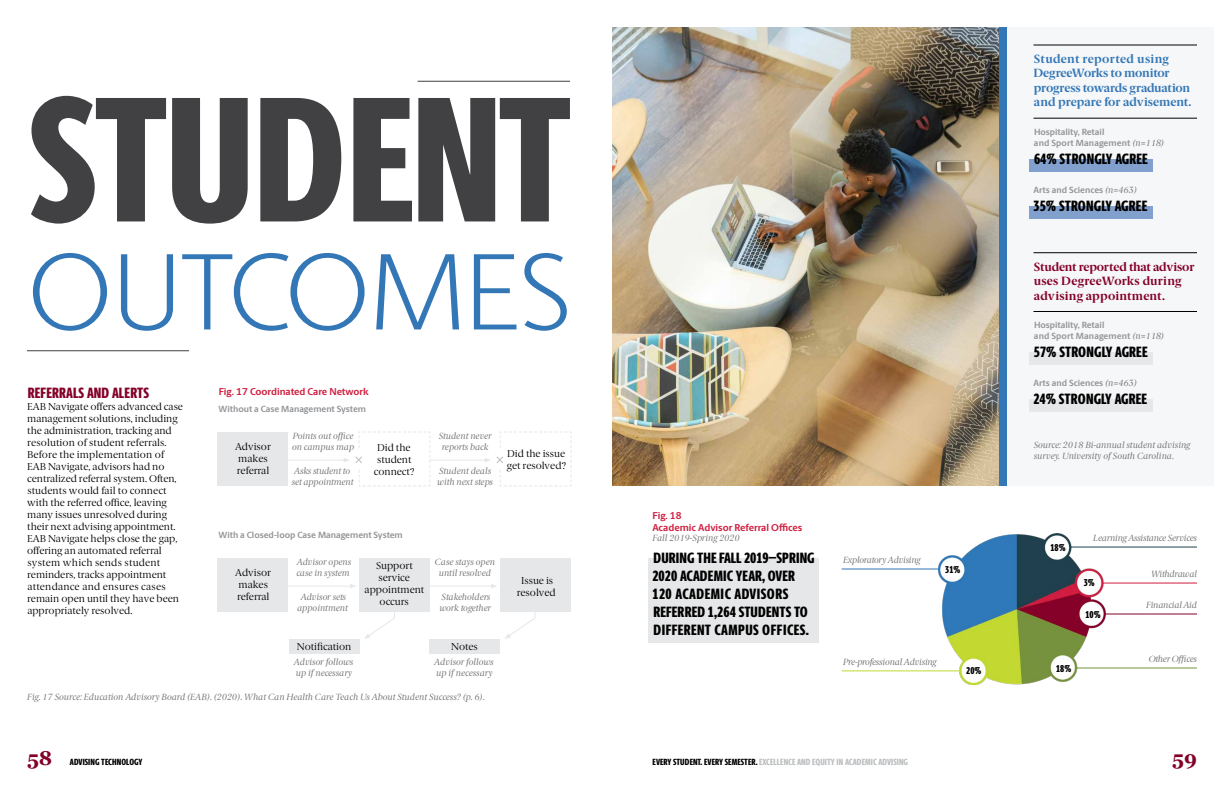
<style>
.page{position:relative;width:1224px;height:792px;background:#fff}
.page>*{position:absolute;margin:0;border:0;box-sizing:border-box;transform-origin:0 0}
.t1{font:800 179px "Berlingske Sans X Cn";letter-spacing:-.01em;color:#414042}
.t2{font:300 109px "Berlingske Sans";letter-spacing:-.005em;color:#3377b6}
.t3{font:700 20px "Georgia";color:#840029}
.t4{font:800 15px/18px "Berlingske Sans X Cn";letter-spacing:.01em;color:#000}
.t5{font:800 15px "Berlingske Sans X Cn";letter-spacing:.01em;color:#840029}
.t6{font:700 12px/14.4px "Berlingske Serif";color:#3377b6}
.t7{font:700 12px/14.4px "Berlingske Serif";letter-spacing:.01em;color:#840029}
.t8{font:10px/12px "Berlingske Serif";color:#000}
.t9{font:700 10px/12px "Berlingske Sans";letter-spacing:-.005em;color:#cf1d3f}
.t10{font:800 10px "Berlingske Sans X Cn";color:#000}
.t11{font:italic 9px/10.8px "Berlingske Serif";letter-spacing:-.01em;color:#6d6e71}
.t12{font:700 9px/10.8px "Berlingske Sans";color:#939598}
.t13{font:800 9px "Berlingske Sans X Cn";letter-spacing:.005em;color:#bcbec0}
.t14{font:800 9px "Berlingske Sans X Cn";letter-spacing:.005em;color:#000}
.t15{font:italic 9px "Berlingske Serif";letter-spacing:-.04em;color:#6d6e71}
.s1{font-family:"Berlingske Serif";font-weight:400;font-style:italic;color:#6d6e71}
.s2{color:#000}
</style>
<div class="page">
<div style="left:963px;top:27px;width:261px;height:459px;background:#f6f7f8"></div>
<hr style="left:842px;top:569px;width:111px;height:1px;background:#3377b6">
<hr style="left:842px;top:671px;width:132px;height:1px;background:#c1d831">
<hr style="left:1058px;top:547px;width:139px;height:1px;background:#1f414d">
<hr style="left:1084px;top:583px;width:113px;height:1px;background:#cf1d3f">
<hr style="left:1086px;top:614px;width:111px;height:1px;background:#840029">
<hr style="left:1063px;top:668px;width:134px;height:1px;background:#75923c">
<img style="left:938px;top:533px;width:168px;height:151px">
<div style="left:218px;top:432px;width:70px;height:54px;background:#e6e7e8"></div>
<div style="left:218px;top:558px;width:70px;height:54px;background:#e6e7e8"></div>
<div style="left:359px;top:558px;width:71px;height:54px;background:#e6e7e8"></div>
<div style="left:289px;top:639px;width:71px;height:15px;background:#e6e7e8"></div>
<div style="left:429px;top:639px;width:71px;height:15px;background:#e6e7e8"></div>
<div style="left:500px;top:558px;width:71px;height:54px;background:#e6e7e8"></div>
<hr style="left:27px;top:350px;width:162px;height:1px;background:#414042">
<hr style="left:418px;top:81px;width:152px;height:1px;background:#414042">
<hr style="left:286px;top:460px;width:59px;height:1px;background:#e6e7e8">
<hr style="left:286px;top:586px;width:66px;height:1px;background:#e6e7e8">
<svg style="left:350px;top:584px;width:6px;height:4px"></svg>
<hr style="left:430px;top:460px;width:56px;height:1px;background:#e6e7e8">
<svg style="left:485px;top:458px;width:5px;height:4px"></svg>
<hr style="left:430px;top:586px;width:63px;height:1px;background:#e6e7e8">
<svg style="left:491px;top:584px;width:6px;height:4px"></svg>
<svg style="left:344px;top:431px;width:87px;height:56px"></svg>
<svg style="left:497px;top:431px;width:75px;height:56px"></svg>
<svg style="left:364px;top:612px;width:31px;height:27px"></svg>
<svg style="left:505px;top:612px;width:31px;height:27px"></svg>
<img style="left:612px;top:27px;width:387px;height:459px">
<div style="left:999px;top:27px;width:7px;height:459px;background:#3377b6"></div>
<hr style="left:1034px;top:118px;width:163px;height:1px;background:#000">
<hr style="left:1034px;top:45px;width:163px;height:1px;background:#000">
<div style="left:1029px;top:159px;width:123px;height:13px;background:#81a0ce"></div>
<div style="left:1029px;top:206px;width:124px;height:13px;background:#81a0ce"></div>
<hr style="left:1034px;top:311px;width:163px;height:1px;background:#000">
<hr style="left:1034px;top:252px;width:163px;height:1px;background:#000">
<div style="left:1029px;top:353px;width:123px;height:12px;background:#e6e7e8"></div>
<div style="left:1029px;top:399px;width:124px;height:13px;background:#e6e7e8"></div>
<div style="left:648px;top:558px;width:170px;height:84px;background:#e6e7e8"></div>
<h1 class="t1" style="left:29px;top:26px;width:544px">STUDENT</h1>
<h2 class="t2" style="left:28px;top:218px;width:545px">OUTCOMES</h2>
<h3 class="t5" style="left:28px;top:382px;width:123px">REFERRALS AND ALERTS</h3>
<p class="t8" style="left:27px;top:401px;width:158px">EAB Navigate offers advanced case management solutions, including the administration, tracking and resolution of student referrals.<br>Before the implementation of<br>EAB Navigate, advisors had no centralized referral system. Often, students would fail to connect with the referred office, leaving many issues unresolved during their next advising appointment.<br>EAB Navigate helps close the gap, offering an automated referral system which sends student reminders, tracks appointment attendance and ensures cases remain open until they have been appropriately resolved.</p>
<p class="t9" style="left:219px;top:385px;width:152px">Fig. 17 Coordinated Care Network</p>
<p class="t12" style="left:219px;top:403px;width:149px">Without a Case Management System</p>
<p class="t8" style="left:235px;top:441px;width:37px">Advisor makes referral</p>
<p class="t11" style="left:292px;top:430px;width:64px">Points out office on campus map</p>
<p class="t11" style="left:292px;top:466px;width:63px">Asks student to set appointment</p>
<p class="t8" style="left:374px;top:441px;width:42px;text-align:center">Did the student connect?</p>
<p class="t11" style="left:439px;top:430px;width:55px;text-align:center">Student never reports back</p>
<p class="t11" style="left:437px;top:466px;width:58px">Student deals with next steps</p>
<p class="t12" style="left:219px;top:529px;width:186px">With a Closed-loop Case Management System</p>
<p class="t8" style="left:235px;top:566px;width:37px">Advisor makes referral</p>
<p class="t11" style="left:296px;top:556px;width:56px">Advisor opens case in system</p>
<p class="t11" style="left:297px;top:592px;width:52px;text-align:center">Advisor sets appointment</p>
<p class="t8" style="left:365px;top:560px;width:61px;text-align:center">Support service appointment occurs</p>
<p class="t11" style="left:435px;top:556px;width:62px;text-align:center">Case stays open until resolved</p>
<p class="t11" style="left:440px;top:592px;width:53px">Stakeholders work together</p>
<p class="t8" style="left:297px;top:641px;width:56px">Notification</p>
<p class="t11" style="left:294px;top:656px;width:61px">Advisor follows up if necessary</p>
<p class="t8" style="left:451px;top:641px;width:28px">Notes</p>
<p class="t11" style="left:434px;top:656px;width:61px">Advisor follows up if necessary</p>
<p class="t11" style="left:27px;top:691px;width:459px">Fig. 17 Source: Education Advisory Board (EAB). (2020). What Can Health Care Teach Us About Student Success? (p. 6).</p>
<p class="t8" style="left:507px;top:447px;width:61px">Did the issue get resolved?</p>
<p class="t8" style="left:517px;top:574px;width:40px;text-align:center">Issue is resolved</p>
<p class="t9" style="left:652px;top:509px;width:151px">Fig. 18<br>Academic Advisor Referral Offices</p>
<p class="t11" style="left:652px;top:533px;width:89px">Fall 2019-Spring 2020</p>
<h3 class="t4" style="left:652px;top:548px;width:164px">DURING THE FALL 2019–SPRING<br>2020 ACADEMIC YEAR, OVER<br>120 ACADEMIC ADVISORS<br>REFERRED 1,264 STUDENTS TO<br>DIFFERENT CAMPUS OFFICES.</h3>
<p class="t11" style="left:843px;top:554px;width:79px">Exploratory Advising</p>
<p class="t10" style="left:945px;top:562px;width:17px">31%</p>
<p class="t11" style="left:843px;top:656px;width:95px">Pre-professional Advising</p>
<p class="t10" style="left:966px;top:664px;width:17px">20%</p>
<p class="t6" style="left:1034px;top:51px;width:159px">Student reported using<br>DegreeWorks to monitor progress towards graduation and prepare for advisement.</p>
<p class="t12" style="left:1034px;top:126px;width:132px">Hospitality, Retail<br>and Sport Management <span class="s1">(n=118)</span></p>
<h3 class="t4" style="left:1034px;top:149px;width:115px">64% STRONGLY AGREE</h3>
<p class="t12" style="left:1034px;top:184px;width:105px">Arts and Sciences <span class="s1">(n=463)</span></p>
<h3 class="t4" style="left:1033px;top:196px;width:115px">35% STRONGLY AGREE</h3>
<p class="t7" style="left:1034px;top:259px;width:162px">Student reported that advisor uses DegreeWorks during advising appointment.</p>
<p class="t12" style="left:1034px;top:320px;width:132px">Hospitality, Retail<br>and Sport Management <span class="s1">(n=118)</span></p>
<h3 class="t4" style="left:1034px;top:343px;width:115px">57% STRONGLY AGREE</h3>
<p class="t12" style="left:1034px;top:377px;width:105px">Arts and Sciences <span class="s1">(n=463)</span></p>
<h3 class="t4" style="left:1033px;top:390px;width:115px">24% STRONGLY AGREE</h3>
<p class="t11" style="left:1034px;top:439px;width:158px">Source: 2018 Bi-annual student advising survey. University of South Carolina.</p>
<p class="t10" style="left:1050px;top:540px;width:17px">18%</p>
<p class="t11" style="left:1093px;top:532px;width:105px">Learning Assistance Services</p>
<p class="t10" style="left:1084px;top:575px;width:13px">3%</p>
<p class="t11" style="left:1151px;top:569px;width:47px">Withdrawal</p>
<p class="t10" style="left:1085px;top:607px;width:17px">10%</p>
<p class="t11" style="left:1146px;top:599px;width:52px">Financial Aid</p>
<p class="t10" style="left:1056px;top:661px;width:17px">18%</p>
<p class="t15" style="left:1149px;top:653px;width:50px">Other Offices</p>
<h3 class="t3" style="left:27px;top:745px;width:27px">58</h3>
<p class="t13" style="left:653px;top:755px;width:257px"><span class="s2">EVERY STUDENT. EVERY SEMESTER.</span> EXCELLENCE AND EQUITY IN ACADEMIC ADVISING</p>
<h3 class="t3" style="left:1172px;top:745px;width:26px">59</h3>
<p class="t14" style="left:70px;top:755px;width:74px">ADVISING TECHNOLOGY</p>
</div>
